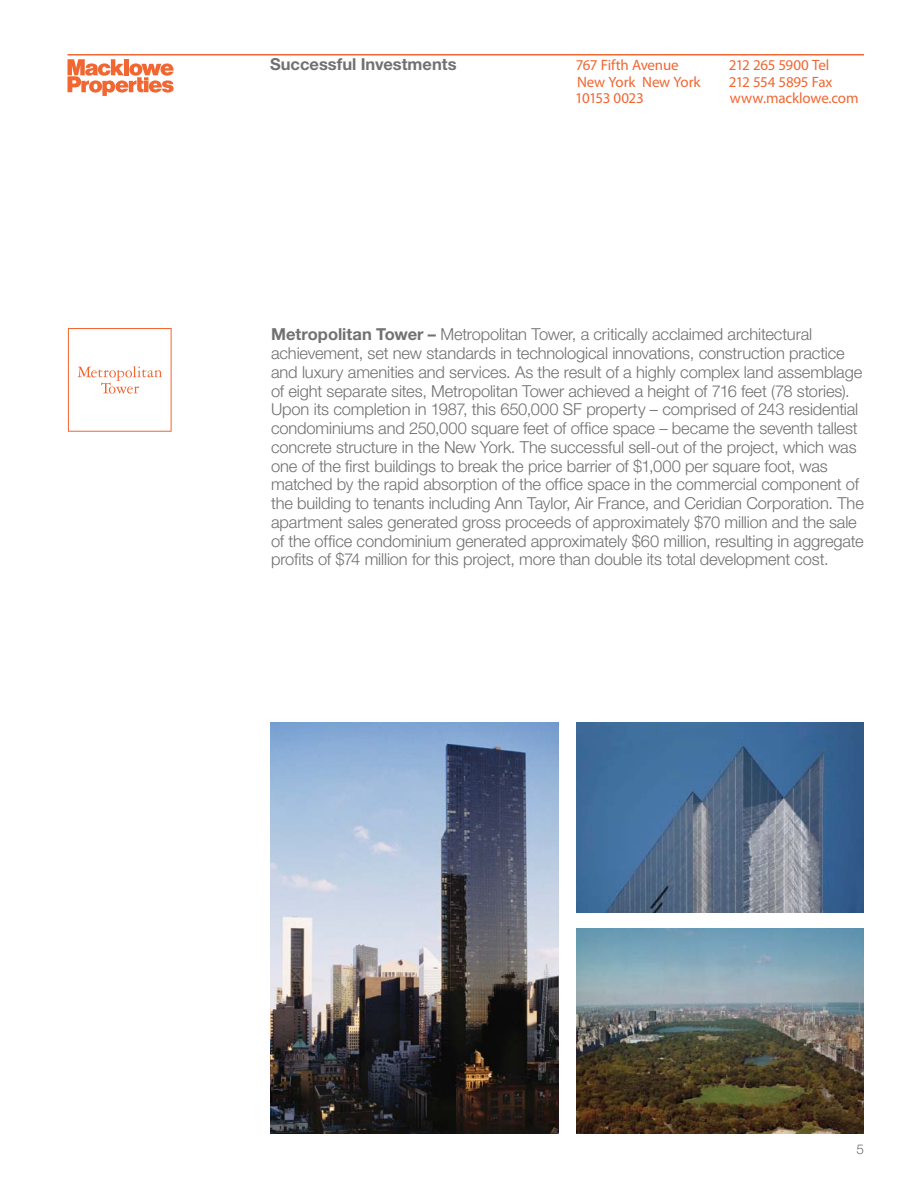
<style>
.page{position:relative;width:918px;height:1188px;background:#fff}
.page>*{position:absolute;margin:0;border:0;box-sizing:border-box;transform-origin:0 0}
.t1{font:300 16.5px/18.8px "Helvetica Neue LT Std";letter-spacing:-.01em;color:#717073}
.t2{font:700 16.5px "Helvetica Neue LT Std";color:#717073}
.t3{font:15px/16.5px "Myriad Pro";letter-spacing:-.015em;color:#f26631}
.t4{font:300 13.5px "Helvetica Neue LT Std";color:#717073}
.s1{font-weight:700}
</style>
<div class="page">
<svg style="left:68px;top:59px;width:106px;height:37px"></svg>
<hr style="left:68px;top:54px;width:796px;height:2px;background:#f26631">
<img style="left:270px;top:722px;width:289px;height:412px">
<img style="left:577px;top:928px;width:287px;height:206px">
<img style="left:577px;top:722px;width:287px;height:191px">
<svg style="left:77px;top:366px;width:85px;height:28px"></svg>
<div style="left:68px;top:328px;width:103px;height:104px;border:1px solid #f26631"></div>
<p class="t2" style="left:270px;top:59px;width:188px">Successful Investments</p>
<p class="t3" style="left:575px;top:58px;width:127px">767 Fifth Avenue<br>New York New York<br>10153 0023</p>
<p class="t3" style="left:729px;top:58px;width:131px">212 265 5900 Tel<br>212 554 5895 Fax www.macklowe.com</p>
<p class="t1" style="left:271px;top:326px;width:594px"><span class="s1">Metropolitan Tower –</span> Metropolitan Tower, a critically acclaimed architectural achievement, set new standards in technological innovations, construction practice and luxury amenities and services. As the result of a highly complex land assemblage of eight separate sites, Metropolitan Tower achieved a height of 716 feet (78 stories).<br>Upon its completion in 1987, this 650,000 SF property – comprised of 243 residential condominiums and 250,000 square feet of office space – became the seventh tallest concrete structure in the New York. The successful sell-out of the project, which was one of the first buildings to break the price barrier of $1,000 per square foot, was matched by the rapid absorption of the office space in the commercial component of the building to tenants including Ann Taylor, Air France, and Ceridian Corporation. The apartment sales generated gross proceeds of approximately $70 million and the sale of the office condominium generated approximately $60 million, resulting in aggregate profits of $74 million for this project, more than double its total development cost.</p>
<p class="t4" style="left:856px;top:1144px;width:9px">5</p>
</div>
